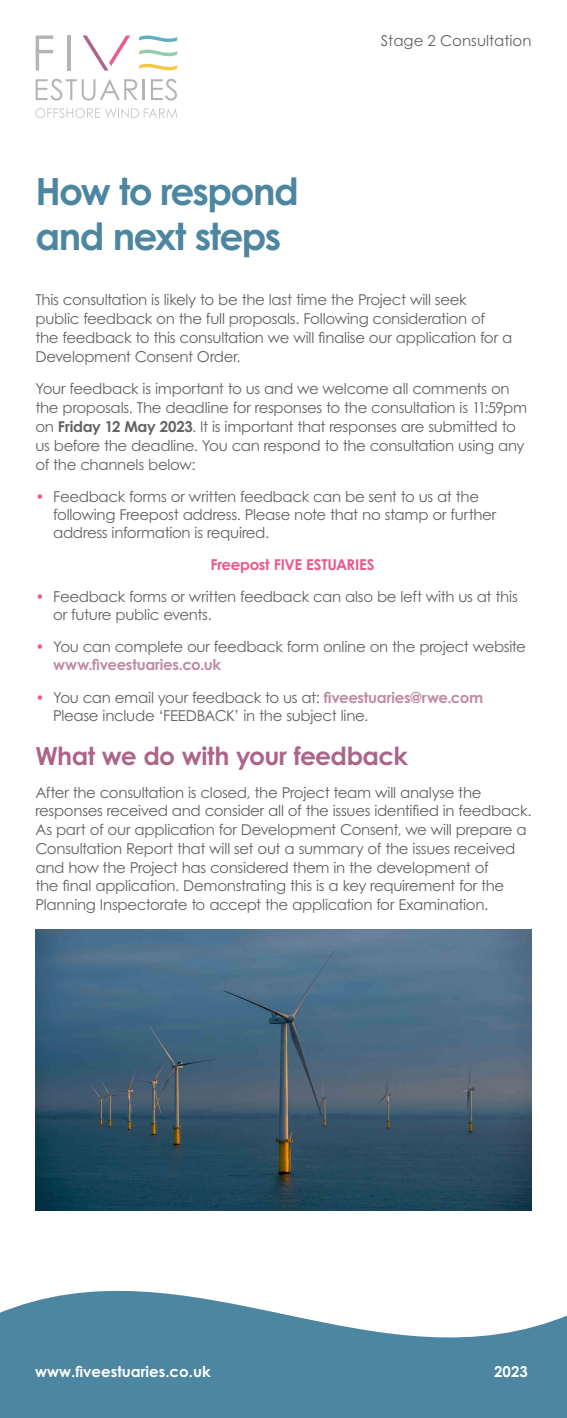
<style>
.page{position:relative;width:567px;height:1418px;background:#fff}
.page>*{position:absolute;margin:0;border:0;box-sizing:border-box;transform-origin:0 0}
.H2_Section_heading{font:700 37.5px/45px "Century Gothic Std";letter-spacing:-.045em;color:#4d86a0}
.t1{font:700 25px "Century Gothic Std";letter-spacing:-.025em;color:#ac658a}
.t2{font:15px/18.8px "Century Gothic Std";letter-spacing:-.02em;color:#646363}
.t3{font:700 15px "Century Gothic Std";color:#fff}
.t4{font:700 15px "Century Gothic Std";letter-spacing:-.02em;color:#eb598e}
.t5{font:15px "Century Gothic Std";color:#646363}
.s1{font-weight:700}
.s2{color:#eb598e}
.s3{font-weight:700;color:#bf8ba6}
</style>
<div class="page">
<svg style="left:35px;top:108px;width:142px;height:10px"></svg>
<svg style="left:36px;top:35px;width:141px;height:66px"></svg>
<svg style="left:0;top:1290px;width:567px;height:49px"></svg>
<div style="left:0;top:1339px;width:567px;height:78px;background:#4d86a0"></div>
<img style="left:35px;top:929px;width:496px;height:281px">
<h2 class="H2_Section_heading" style="left:35px;top:168px;width:265px">How to respond and next steps</h2>
<p class="t5" style="left:381px;top:32px;width:152px">Stage 2 Consultation</p>
<p class="t2" style="left:35px;top:290px;width:478px">This consultation is likely to be the last time the Project will seek public feedback on the full proposals. Following consideration of<br>the feedback to this consultation we will finalise our application for a Development Consent Order.</p>
<p class="t2" style="left:35px;top:379px;width:493px">Your feedback is important to us and we welcome all comments on the proposals. The deadline for responses to the consultation is 11:59pm on <span class="s1">Friday 12 May 2023</span>. It is important that responses are submitted to us before the deadline. You can respond to the consultation using any of the channels below:</p>
<p class="t2" style="left:53px;top:487px;width:445px;line-height:18px;text-indent:-18px"><span class="s2">•</span> Feedback forms or written feedback can be sent to us at the following Freepost address. Please note that no stamp or further address information is required.</p>
<p class="t4" style="left:210px;top:555px;width:166px">Freepost FIVE ESTUARIES</p>
<p class="t2" style="left:53px;top:587px;width:466px;line-height:18px;text-indent:-18px"><span class="s2">•</span> Feedback forms or written feedback can also be left with us at this or future public events.</p>
<p class="t2" style="left:53px;top:637px;width:474px;line-height:18px;text-indent:-18px"><span class="s2">•</span> You can complete our feedback form online on the project website <span class="s3">www.fiveestuaries.co.uk</span></p>
<p class="t2" style="left:53px;top:688px;width:431px;line-height:18px;text-indent:-18px"><span class="s2">•</span> You can email your feedback to us at: <span class="s3">fiveestuaries@rwe.com<br></span>Please include ‘FEEDBACK’ in the subject line.</p>
<p class="t1" style="left:35px;top:740px;width:374px">What we do with your feedback</p>
<p class="t2" style="left:35px;top:782px;width:498px">After the consultation is closed, the Project team will analyse the responses received and consider all of the issues identified in feedback.<br>As part of our application for Development Consent, we will prepare a Consultation Report that will set out a summary of the issues received and how the Project has considered them in the development of<br>the final application. Demonstrating this is a key requirement for the Planning Inspectorate to accept the application for Examination.</p>
<p class="t3" style="left:35px;top:1361px;width:177px">www.fiveestuaries.co.uk</p>
<p class="t3" style="left:494px;top:1361px;width:35px">2023</p>
</div>
